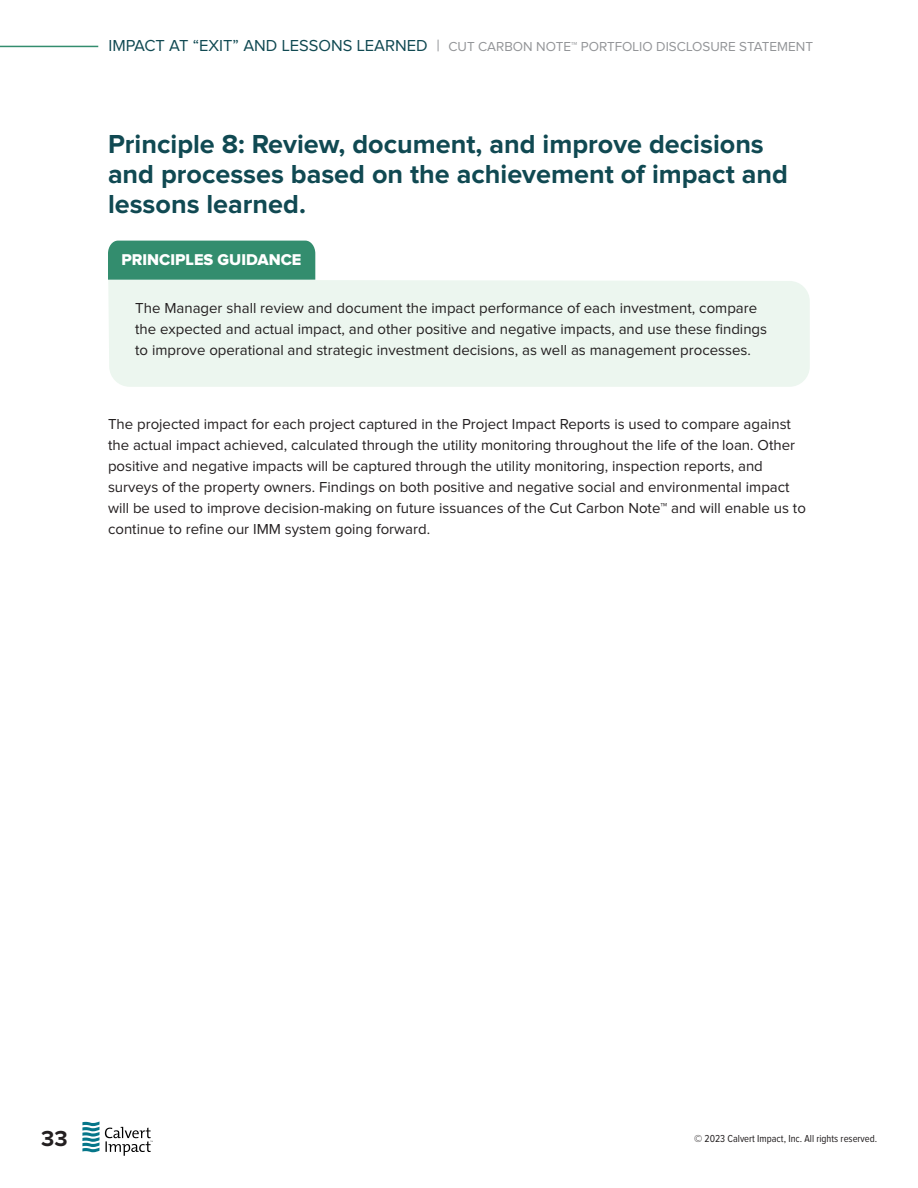
<style>
.page{position:relative;width:918px;height:1188px;background:#fff}
.page>*{position:absolute;margin:0;border:0;box-sizing:border-box;transform-origin:0 0}
.t1{font:700 27px/30px "Proxima Nova";color:#104952}
.t2{font:700 22.5px "Proxima Nova";color:#231f20}
.t3{font:16.2px "Proxima Nova Extrabld";color:#fff}
.Body{font:15px/21px "Proxima Nova";color:#231f20}
.Body-2{font:13.5px "Proxima Nova";color:#939598}
.t4{font:10.5px "Proxima Nova Cond";color:#231f20}
.s1{font-size:16.5px;color:#104952}
.s2{font-size:16.5px}
</style>
<div class="page">
<svg style="left:82px;top:1121px;width:71px;height:35px"></svg>
<svg style="left:108px;top:251px;width:702px;height:136px;fill:#ecf6ef"></svg>
<div style="left:108px;top:241px;width:207px;height:39px;background:#338d6e"></div>
<hr style="left:0;top:46px;width:98px;height:1px;background:#338d6e">
<p class="Body-2" style="left:108px;top:41px;width:706px"><span class="s1">IMPACT AT “EXIT” AND LESSONS LEARNED</span> <span class="s2">|</span> CUT CARBON NOTE™ PORTFOLIO DISCLOSURE STATEMENT</p>
<h1 class="t1" style="left:108px;top:130px;width:681px">Principle 8: Review, document, and improve decisions and processes based on the achievement of impact and lessons learned.</h1>
<p class="t3" style="left:121px;top:252px;width:182px">PRINCIPLES GUIDANCE</p>
<p class="Body" style="left:135px;top:298px;width:634px">The Manager shall review and document the impact performance of each investment, compare the expected and actual impact, and other positive and negative impacts, and use these findings to improve operational and strategic investment decisions, as well as management processes.</p>
<p class="Body" style="left:108px;top:414px;width:699px">The projected impact for each project captured in the Project Impact Reports is used to compare against the actual impact achieved, calculated through the utility monitoring throughout the life of the loan. Other positive and negative impacts will be captured through the utility monitoring, inspection reports, and surveys of the property owners. Findings on both positive and negative social and environmental impact will be used to improve decision-making on future issuances of the Cut Carbon Note™ and will enable us to continue to refine our IMM system going forward.</p>
<h2 class="t2" style="left:41px;top:1128px;width:28px">33</h2>
<p class="t4" style="left:694px;top:1134px;width:185px">© 2023 Calvert Impact, Inc. All rights reserved.</p>
</div>
